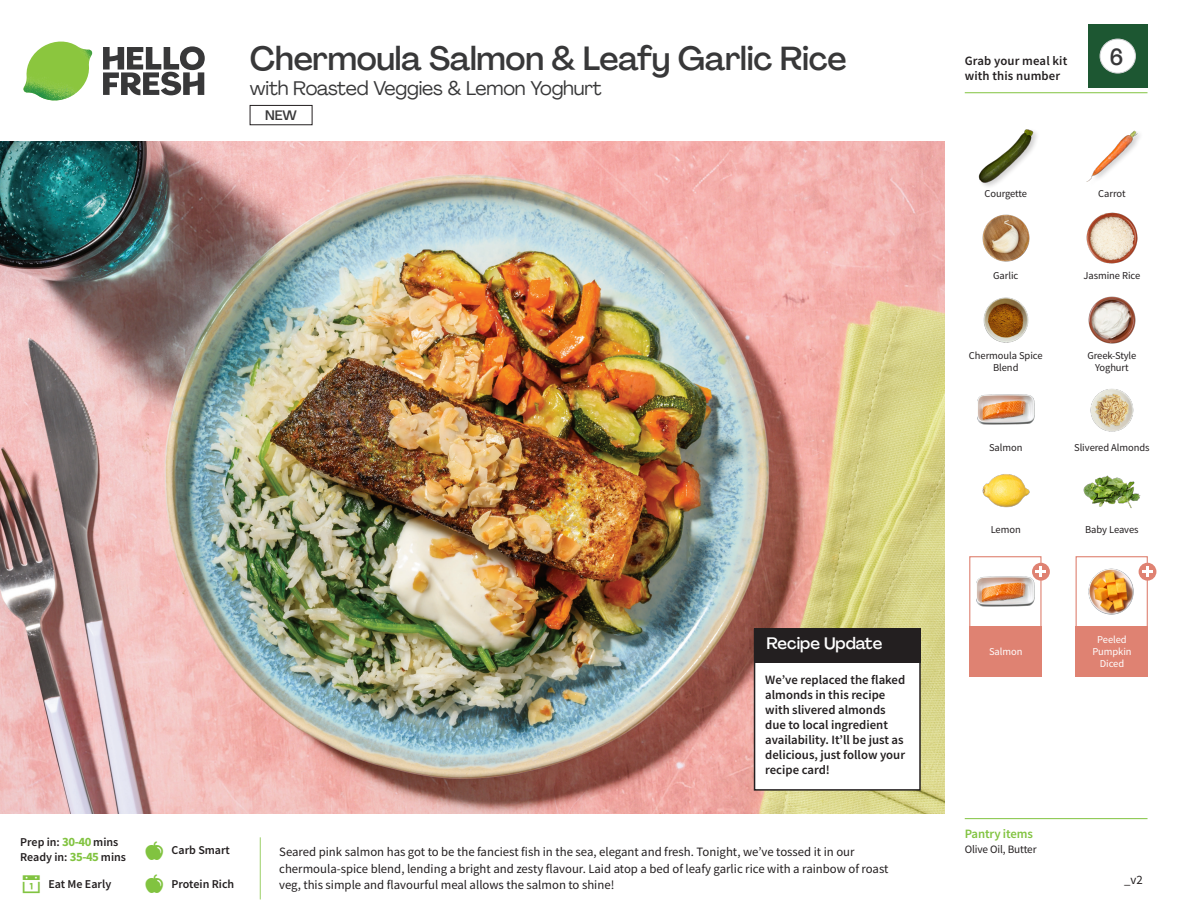
<style>
.page{position:relative;width:1188px;height:918px;background:#fff}
.page>*{position:absolute;margin:0;border:0;box-sizing:border-box;transform-origin:0 0}
._15_Titel_UK{font:500 33px "Agrandir";letter-spacing:-.01em;color:#383839}
._002_Label_Nr{font:500 22.8px "Agrandir";color:#383839;scale:.94 1}
._15_Titel_UK-2{font:19.5px "Agrandir";letter-spacing:-.01em;color:#383839}
.Steps_Text_AU{font:500 16.5px "Agrandir";color:#fff}
.t1{font:500 13.5px "Agrandir";color:#383839}
.Step_6_Text_AU{font:12.75px/16.5px "Source Sans Pro";color:#231f20}
.Steps_Text_AU-2{font:600 12.75px/15px "Source Sans Pro";color:#231f20}
._04_Headers_Front{font:600 12.75px "Source Sans Pro";letter-spacing:-.01em;color:#81c340}
.Bullet_Step_AU{font:12.75px "Source Sans Pro";color:#231f20}
._04_Intro{font:600 12px "Source Sans Pro";color:#231f20}
._05_Pantry{font:11.25px "Source Sans Pro";letter-spacing:-.01em;color:#231f20}
._18_FRONT_ingredients{font:10.5px/12px "Source Sans Pro";letter-spacing:-.005em;color:#231f20;text-align:center}
._18_FRONT_ingredients-2{font:10.5px/12px "Source Sans Pro";letter-spacing:-.005em;color:#fff;text-align:center}
.s1{font-weight:700;font-size:12.75px;color:#81c340}
</style>
<div class="page">
<svg style="left:103px;top:46px;width:102px;height:49px"></svg>
<img style="left:23px;top:42px;width:69px;height:59px">
<img style="left:0;top:142px;width:945px;height:672px">
<div style="left:755px;top:629px;width:165px;height:161px;background:#fff"></div>
<div style="left:754px;top:628px;width:167px;height:163px;border:2px solid #231f20"></div>
<div style="left:754px;top:628px;width:167px;height:35px;background:#231f20"></div>
<div style="left:1076px;top:556px;width:72px;height:72px;border:1px solid #df8272"></div>
<div style="left:1076px;top:626px;width:72px;height:50px;background:#df8272"></div>
<div style="left:969px;top:626px;width:73px;height:50px;background:#df8272"></div>
<img style="left:1088px;top:567px;width:52px;height:48px">
<div style="left:969px;top:556px;width:73px;height:72px;border:1px solid #df8272"></div>
<img style="left:977px;top:566px;width:57px;height:41px">
<div style="left:1032px;top:563px;width:18px;height:18px;background:#df8272;border-radius:50%"></div>
<svg style="left:1036px;top:566px;width:10px;height:11px"></svg>
<img style="left:1088px;top:296px;width:48px;height:48px">
<img style="left:982px;top:474px;width:48px;height:34px">
<img style="left:977px;top:394px;width:57px;height:31px">
<img style="left:1083px;top:475px;width:57px;height:33px">
<img style="left:983px;top:297px;width:46px;height:46px">
<img style="left:982px;top:214px;width:48px;height:48px">
<img style="left:1086px;top:212px;width:52px;height:52px">
<div style="left:977px;top:128px;width:63px;height:62px;background:#231f20;opacity:.2"></div>
<img style="left:977px;top:128px;width:57px;height:57px">
<img style="left:1086px;top:130px;width:54px;height:52px">
<img style="left:1090px;top:388px;width:44px;height:44px">
<div style="left:1139px;top:563px;width:17px;height:18px;background:#df8272;border-radius:50%"></div>
<svg style="left:1142px;top:566px;width:11px;height:11px"></svg>
<hr style="left:965px;top:818px;width:183px;height:1px;background:#81c340">
<hr style="left:965px;top:92px;width:183px;height:1px;background:#81c340">
<div style="left:1088px;top:24px;width:60px;height:64px;background:#1d5732"></div>
<div style="left:1100px;top:39px;width:35px;height:34px;background:#fff;border-radius:50%"></div>
<div style="left:1100px;top:39px;width:36px;height:34px;border:1px solid #d1d2d4;border-radius:50%"></div>
<div style="left:250px;top:105px;width:62px;height:20px;border:1px solid #231f20"></div>
<p class="_15_Titel_UK" style="left:250px;top:38px;width:598px">Chermoula Salmon &amp; Leafy Garlic Rice</p>
<p class="_15_Titel_UK-2" style="left:250px;top:76px;width:353px">with Roasted Veggies &amp; Lemon Yoghurt</p>
<p class="t1" style="left:265px;top:107px;width:33px">NEW</p>
<p class="_04_Intro" style="left:20px;top:834px;width:100px">Prep in: <span class="s1">30-40</span> mins</p>
<p class="_04_Intro" style="left:20px;top:849px;width:107px">Ready in: <span class="s1">35-45</span> mins</p>
<p class="_04_Intro" style="left:48px;top:876px;width:64px">Eat Me Early</p>
<p class="Steps_Text_AU" style="left:766px;top:633px;width:117px">Recipe Update</p>
<p class="_04_Intro" style="left:172px;top:843px;width:60px">Carb Smart</p>
<p class="Steps_Text_AU-2" style="left:765px;top:672px;width:142px">We’ve replaced the flaked almonds in this recipe with slivered almonds due to local ingredient availability. It’ll be just as delicious, just follow your recipe card!</p>
<p class="Step_6_Text_AU" style="left:279px;top:844px;width:611px">Seared pink salmon has got to be the fanciest fish in the sea, elegant and fresh. Tonight, we’ve tossed it in our chermoula-spice blend, lending a bright and zesty flavour. Laid atop a bed of leafy garlic rice with a rainbow of roast</p>
<p class="_04_Intro" style="left:172px;top:876px;width:64px">Protein Rich</p>
<p class="Step_6_Text_AU" style="left:279px;top:877px;width:337px">veg, this simple and flavourful meal allows the salmon to shine!</p>
<p class="Steps_Text_AU-2" style="left:965px;top:53px;width:104px">Grab your meal kit with this number</p>
<p class="_002_Label_Nr" style="left:1110px;top:43px;width:16px">6</p>
<p class="_18_FRONT_ingredients" style="left:984px;top:188px;width:44px">Courgette</p>
<p class="_18_FRONT_ingredients" style="left:1098px;top:188px;width:29px">Carrot</p>
<p class="_18_FRONT_ingredients" style="left:993px;top:270px;width:27px">Garlic</p>
<p class="_18_FRONT_ingredients" style="left:1084px;top:270px;width:58px">Jasmine Rice</p>
<p class="_18_FRONT_ingredients" style="left:969px;top:350px;width:75px">Chermoula Spice<br>Blend</p>
<p class="_18_FRONT_ingredients" style="left:1087px;top:350px;width:50px">Greek-Style<br>Yoghurt</p>
<p class="_18_FRONT_ingredients" style="left:989px;top:441px;width:35px">Salmon</p>
<p class="_18_FRONT_ingredients" style="left:1074px;top:441px;width:77px">Slivered Almonds</p>
<p class="_18_FRONT_ingredients" style="left:991px;top:523px;width:32px">Lemon</p>
<p class="_18_FRONT_ingredients" style="left:1085px;top:523px;width:55px">Baby Leaves</p>
<p class="_18_FRONT_ingredients-2" style="left:989px;top:646px;width:35px">Salmon</p>
<p class="_18_FRONT_ingredients-2" style="left:1092px;top:634px;width:41px">Peeled<br>Pumpkin<br>Diced</p>
<p class="_04_Headers_Front" style="left:965px;top:826px;width:70px">Pantry items</p>
<p class="_05_Pantry" style="left:965px;top:842px;width:73px">Olive Oil, Butter</p>
<p class="Bullet_Step_AU" style="left:1124px;top:872px;width:20px">_v2</p>
</div>
